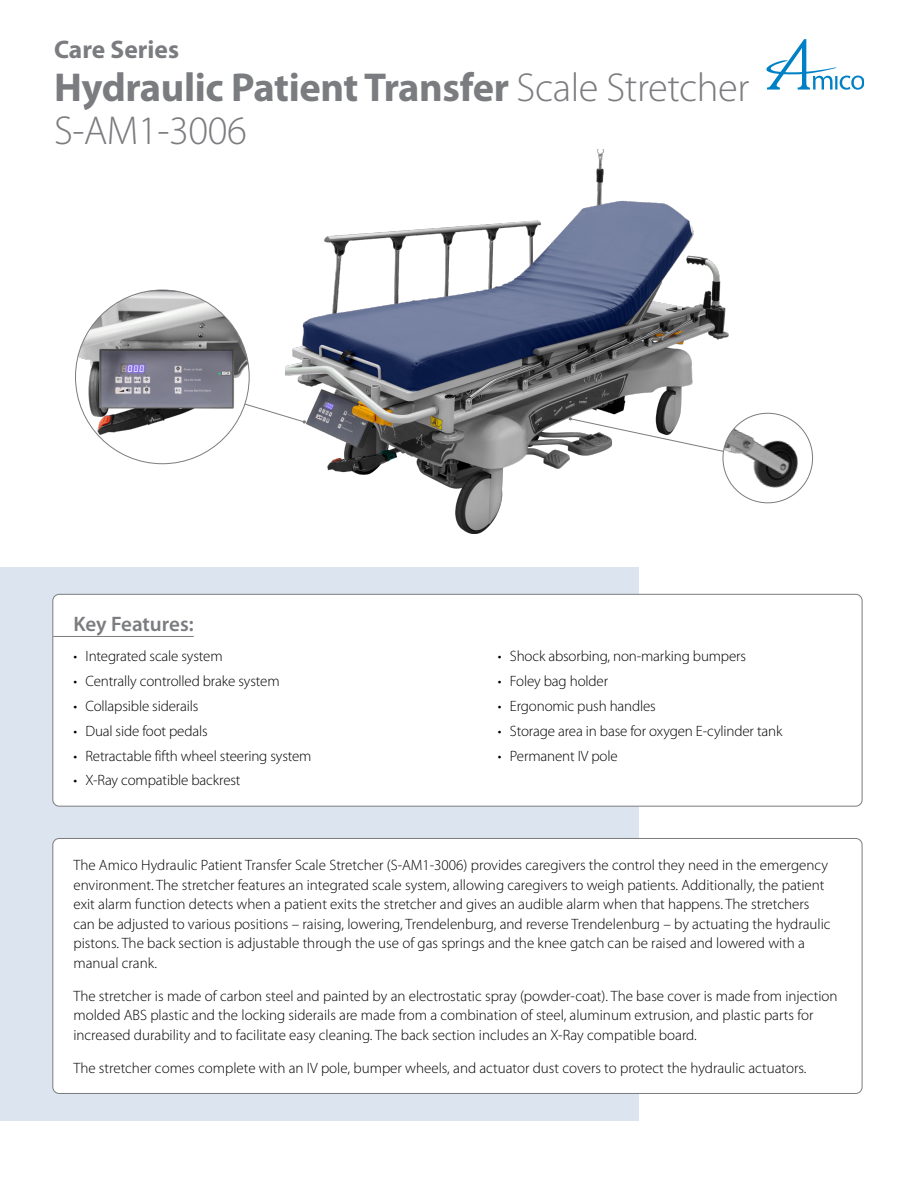
<style>
.page{position:relative;width:918px;height:1188px;background:#fff}
.page>*{position:absolute;margin:0;border:0;box-sizing:border-box;transform-origin:0 0}
.Page_Header{font:700 40.5px "Myriad Pro";letter-spacing:-.01em;color:#7b7c7f}
.Page_Header-2{font:300 40.5px "Myriad Pro";letter-spacing:-.01em;color:#7b7c7f}
.Series_Name{font:700 25.5px "Myriad Pro";color:#7b7c7f}
.General_Spec_Feature{font:600 21px "Myriad Pro";letter-spacing:-.005em;color:#7b7c7f}
.Body{font:300 15px/19.5px "Myriad Pro";color:#000}
.s1{font-weight:300}
</style>
<div class="page">
<svg style="left:766px;top:39px;width:98px;height:51px"></svg>
<div style="left:0;top:567px;width:638px;height:554px;background:#dce5ef"></div>
<div style="left:53px;top:594px;width:809px;height:212px;background:#fff;border-radius:6px"></div>
<hr style="left:53px;top:636px;width:141px;height:1px;background:#7b7c7f">
<div style="left:52px;top:594px;width:810px;height:213px;border:1px solid #7b7c7f;border-radius:6px"></div>
<div style="left:53px;top:838px;width:809px;height:255px;background:#fff;border-radius:6px"></div>
<div style="left:52px;top:838px;width:810px;height:256px;border:1px solid #7b7c7f;border-radius:6px"></div>
<img style="left:286px;top:150px;width:442px;height:384px">
<svg style="left:569px;top:417px;width:154px;height:45px"></svg>
<img style="left:723px;top:414px;width:90px;height:89px">
<svg style="left:249px;top:397px;width:57px;height:27px"></svg>
<img style="left:76px;top:290px;width:173px;height:145px">
<p class="Series_Name" style="left:54px;top:33px;width:127px">Care Series</p>
<p class="Page_Header" style="left:54px;top:61px;width:697px">Hydraulic Patient Transfer <span class="s1">Scale Stretcher</span></p>
<p class="Page_Header-2" style="left:54px;top:106px;width:194px">S-AM1-3006</p>
<p class="General_Spec_Feature" style="left:73px;top:610px;width:122px">Key Features:</p>
<p class="Body" style="left:73px;top:646px;width:151px">• Integrated scale system</p>
<p class="Body" style="left:73px;top:671px;width:208px">• Centrally controlled brake system</p>
<p class="Body" style="left:73px;top:696px;width:126px">• Collapsible siderails</p>
<p class="Body" style="left:73px;top:721px;width:136px">• Dual side foot pedals</p>
<p class="Body" style="left:73px;top:746px;width:240px">• Retractable fifth wheel steering system</p>
<p class="Body" style="left:73px;top:771px;width:169px">• X-Ray compatible backrest</p>
<p class="Body" style="left:498px;top:646px;width:250px">• Shock absorbing, non-marking bumpers</p>
<p class="Body" style="left:498px;top:671px;width:112px">• Foley bag holder</p>
<p class="Body" style="left:498px;top:696px;width:159px">• Ergonomic push handles</p>
<p class="Body" style="left:498px;top:721px;width:286px">• Storage area in base for oxygen E-cylinder tank</p>
<p class="Body" style="left:498px;top:746px;width:121px">• Permanent IV pole</p>
<p class="Body" style="left:73px;top:855px;width:759px">The Amico Hydraulic Patient Transfer Scale Stretcher (S-AM1-3006) provides caregivers the control they need in the emergency environment. The stretcher features an integrated scale system, allowing caregivers to weigh patients. Additionally, the patient exit alarm function detects when a patient exits the stretcher and gives an audible alarm when that happens. The stretchers can be adjusted to various positions – raising, lowering, Trendelenburg, and reverse Trendelenburg – by actuating the hydraulic pistons. The back section is adjustable through the use of gas springs and the knee gatch can be raised and lowered with a manual crank.</p>
<p class="Body" style="left:73px;top:986px;width:766px">The stretcher is made of carbon steel and painted by an electrostatic spray (powder-coat). The base cover is made from injection molded ABS plastic and the locking siderails are made from a combination of steel, aluminum extrusion, and plastic parts for increased durability and to facilitate easy cleaning. The back section includes an X-Ray compatible board.</p>
<p class="Body" style="left:73px;top:1058px;width:735px">The stretcher comes complete with an IV pole, bumper wheels, and actuator dust covers to protect the hydraulic actuators.</p>
</div>
